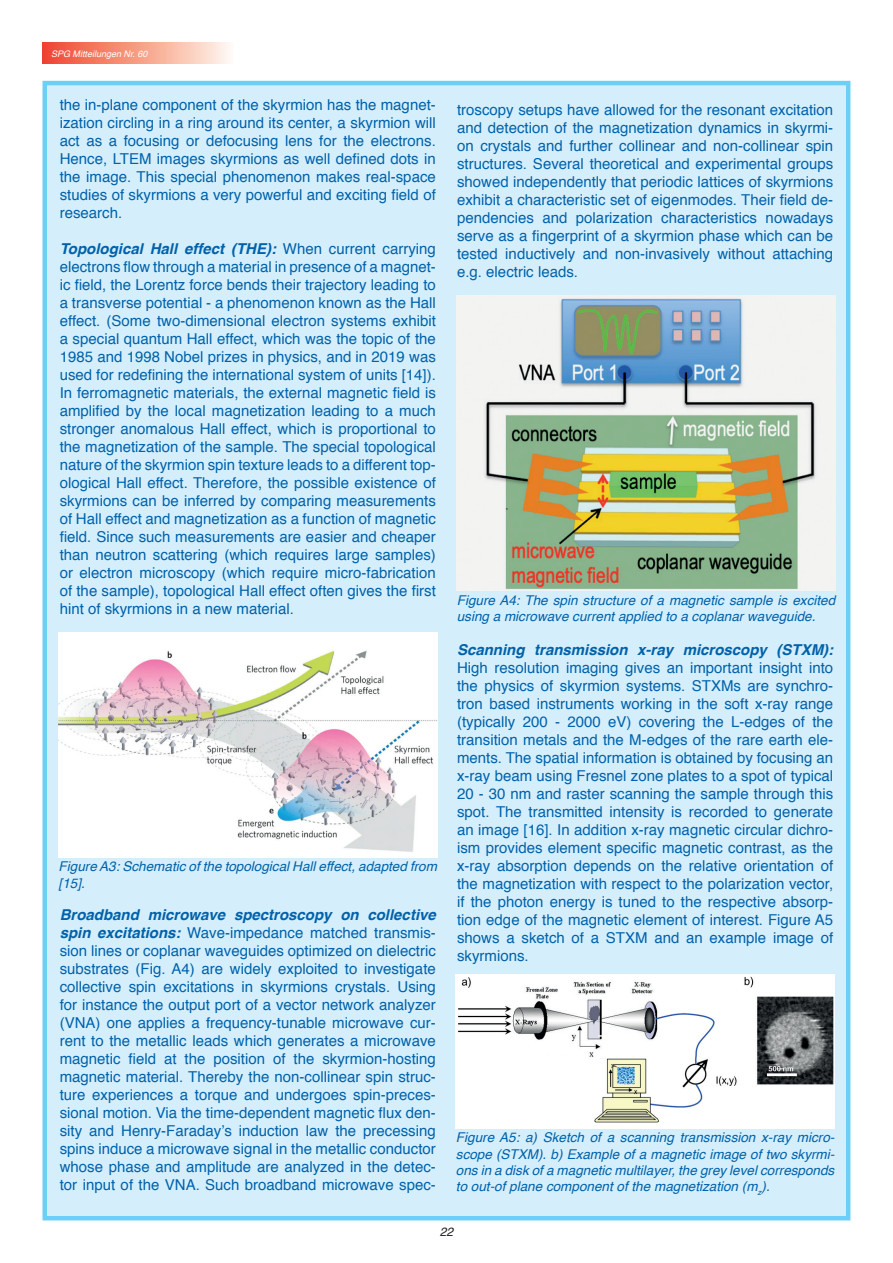
<style>
.page{position:relative;width:893px;height:1263px;background:#fff}
.page>*{position:absolute;margin:0;border:0;box-sizing:border-box;transform-origin:0 0}
.Normaltext_10_Pt_Bla{font:15px/18px "Helvetica";color:#0161ab;text-align:justify}
.Kursiv_9_Pt_C100M60Y{font:italic 13.5px/16.2px "Helvetica";color:#0161ab}
.t1{font:italic 12px "Helvetica";color:#231f20}
.t2{font:italic 9px "Helvetica";color:#fff}
.s1{font-weight:700;font-style:italic}
</style>
<div class="page">
<div style="left:43px;top:43px;width:191px;height:21px;background:linear-gradient(to right,#ef452a,#fffaec)"></div>
<div style="left:45px;top:83px;width:803px;height:1135px;background:#d4effb"></div>
<div style="left:43px;top:81px;width:807px;height:1139px;border:4px solid #6bcff6"></div>
<img style="left:59px;top:632px;width:378px;height:225px">
<img style="left:457px;top:296px;width:378px;height:294px">
<img style="left:456px;top:975px;width:378px;height:153px">
<p class="t2" style="left:51px;top:46px;width:98px">SPG Mitteilungen Nr. 60</p>
<p class="Normaltext_10_Pt_Bla" style="left:60px;top:96px;width:378px">the in-plane component of the skyrmion has the magnet&shy;ization circling in a ring around its center, a skyrmion will act as a focusing or defocusing lens for the electrons.<br>Hence, LTEM images skyrmions as well defined dots in the image. This special phenomenon makes real-space studies of skyrmions a very powerful and exciting field of research.</p>
<p class="Normaltext_10_Pt_Bla" style="left:60px;top:240px;width:378px"><span class="s1">Topological Hall effect (THE):</span> When current carrying electrons flow through a material in presence of a magnet&shy;ic field, the Lorentz force bends their trajectory leading to a transverse potential - a phenomenon known as the Hall effect. (Some two-dimensional electron systems exhibit a special quantum Hall effect, which was the topic of the 1985 and 1998 Nobel prizes in physics, and in 2019 was used for redefining the international system of units [14]).<br>In ferromagnetic materials, the external magnetic field is amplified by the local magnetization leading to a much stronger anomalous Hall effect, which is proportional to the magnetization of the sample. The special topological nature of the skyrmion spin texture leads to a different top&shy;ological Hall effect. Therefore, the possible existence of skyrmions can be inferred by comparing measurements of Hall effect and magnetization as a function of magnetic field. Since such measurements are easier and cheaper than neutron scattering (which requires large samples) or electron microscopy (which require micro-fabrication of the sample), topological Hall effect often gives the first hint of skyrmions in a new material.</p>
<p class="Kursiv_9_Pt_C100M60Y" style="left:59px;top:859px;width:380px">Figure A3: Schematic of the topological Hall effect, adapted from [15].</p>
<p class="Normaltext_10_Pt_Bla" style="left:60px;top:906px;width:378px"><span class="s1">Broadband microwave spectroscopy on collective spin excitations:</span> Wave-impedance matched transmis&shy;sion lines or coplanar waveguides optimized on dielectric substrates (Fig. A4) are widely exploited to investigate collective spin excitations in skyrmions crystals. Using for instance the output port of a vector network analyzer (VNA) one applies a frequency-tunable microwave cur&shy;rent to the metallic leads which generates a microwave magnetic field at the position of the skyrmion-hosting magnetic material. Thereby the non-collinear spin struc&shy;ture experiences a torque and undergoes spin-preces&shy;sional motion. Via the time-dependent magnetic flux den&shy;sity and Henry-Faraday’s induction law the precessing spins induce a microwave signal in the metallic conductor whose phase and amplitude are analyzed in the detec&shy;tor input of the VNA. Such broadband microwave spec-</p>
<p class="Normaltext_10_Pt_Bla" style="left:457px;top:101px;width:378px">troscopy setups have allowed for the resonant excitation and detection of the magnetization dynamics in skyrmi&shy;on crystals and further collinear and non-collinear spin structures. Several theoretical and experimental groups showed independently that periodic lattices of skyrmions exhibit a characteristic set of eigenmodes. Their field de&shy;pendencies and polarization characteristics nowadays serve as a fingerprint of a skyrmion phase which can be tested inductively and non-invasively without attaching e.g. electric leads.</p>
<p class="Kursiv_9_Pt_C100M60Y" style="left:457px;top:592px;width:380px">Figure A4: The spin structure of a magnetic sample is excited using a microwave current applied to a coplanar waveguide.</p>
<p class="Normaltext_10_Pt_Bla" style="left:457px;top:641px;width:378px"><span class="s1">Scanning transmission x-ray microscopy (STXM):<br></span>High resolution imaging gives an important insight into the physics of skyrmion systems. STXMs are synchro&shy;tron based instruments working in the soft x-ray range (typically 200 - 2000 eV) covering the L-edges of the transition metals and the M-edges of the rare earth ele&shy;ments. The spatial information is obtained by focusing an x-ray beam using Fresnel zone plates to a spot of typical 20 - 30 nm and raster scanning the sample through this spot. The transmitted intensity is recorded to generate an image [16]. In addition x-ray magnetic circular dichro&shy;ism provides element specific magnetic contrast, as the x-ray absorption depends on the relative orientation of the magnetization with respect to the polarization vector, if the photon energy is tuned to the respective absorp&shy;tion edge of the magnetic element of interest. Figure A5 shows a sketch of a STXM and an example image of skyrmions.</p>
<p class="Kursiv_9_Pt_C100M60Y" style="left:456px;top:1130px;width:380px;text-align:justify">Figure A5: a) Sketch of a scanning transmission x-ray micro&shy;scope (STXM). b) Example of a magnetic image of two skyrmi&shy;ons in a disk of a magnetic multilayer, the grey level corresponds to out-of plane component of the magnetization (m<sub>z</sub>).</p>
<p class="t1" style="left:440px;top:1222px;width:15px">22</p>
</div>
